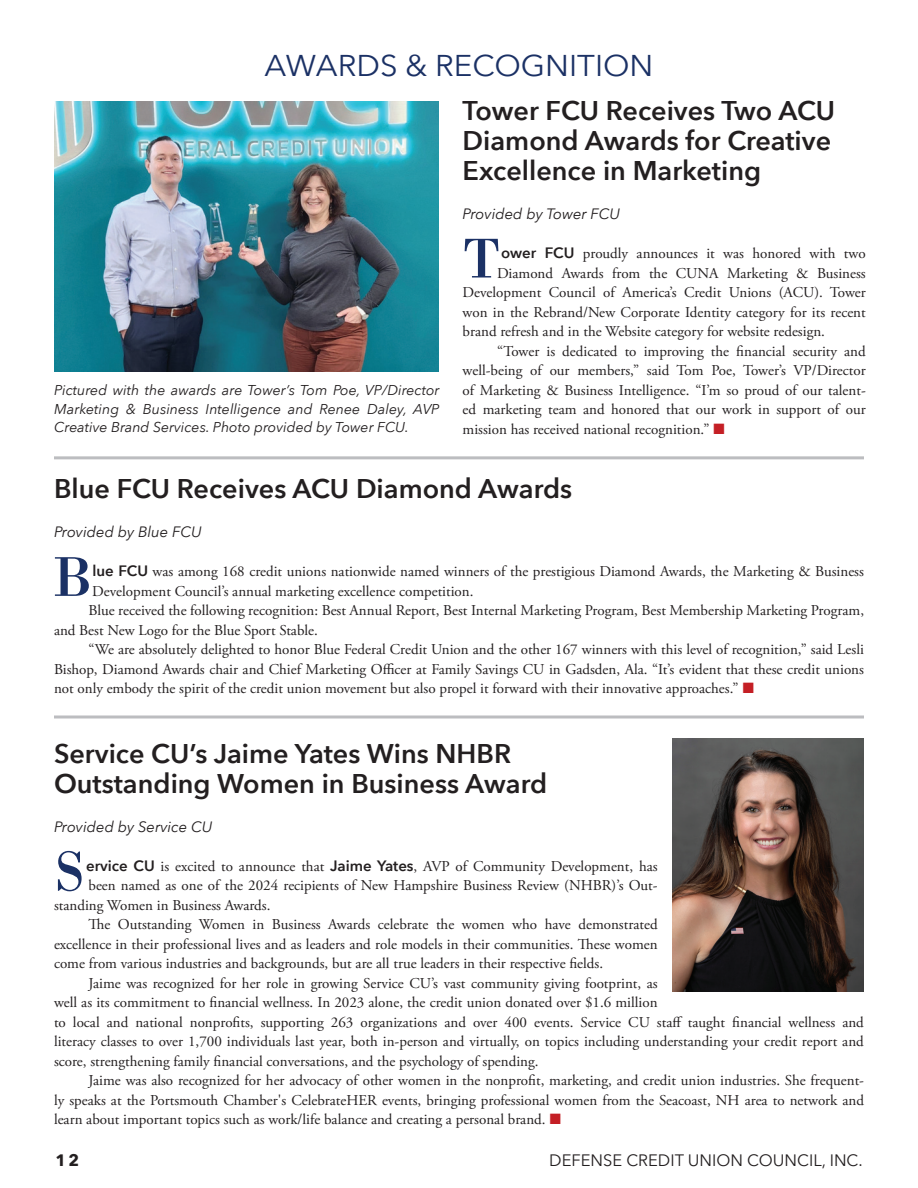
<style>
.page{position:relative;width:918px;height:1188px;background:#fff}
.page>*{position:absolute;margin:0;border:0;box-sizing:border-box;transform-origin:0 0}
.t1{font:57.9px "Bodoni LT Pro";color:#1b3165}
.t2{font:30px "Avenir Next";color:#1b3165;scale:1.04 1}
.t3{font:600 27px/30px "Avenir Next";color:#231f20}
.t4{font:16.5px "Avenir Next";color:#231f20}
.t5{font:700 16.5px "Avenir Next";color:#231f20}
.t6{font:15px "Adobe Garamond Pro";color:#231f20}
.t7{font:italic 15px "Avenir Next";color:#231f20}
.t8{font:italic 14.25px/18.8px "Avenir Next";color:#231f20;text-align:justify}
.s1{font-family:"Avenir Next";font-weight:600}
.s2{color:#c41f25}
</style>
<div class="page">
<img style="left:54px;top:101px;width:384px;height:270px">
<hr style="left:54px;top:456px;width:810px;height:3px;background:#bcbdc0">
<hr style="left:54px;top:716px;width:810px;height:2px;background:#bcbdc0">
<img style="left:673px;top:739px;width:191px;height:252px">
<h2 class="t2" style="left:265px;top:40px;width:376px">AWARDS &amp; RECOGNITION</h2>
<p class="t8" style="left:54px;top:380px;width:387px">Pictured with the awards are Tower’s Tom Poe, VP/Director Marketing &amp; Business Intelligence and Renee Daley, AVP Creative Brand Services. Photo provided by Tower FCU.</p>
<h3 class="t3" style="left:463px;top:95px;width:374px">Tower FCU Receives Two ACU<br>Diamond Awards for Creative<br>Excellence in Marketing</h3>
<p class="t7" style="left:463px;top:201px;width:159px">Provided by Tower FCU</p>
<h1 class="t1" style="left:463px;top:223px;width:39px">T</h1>
<p class="t6" style="left:501px;top:244px;width:366px"><span class="s1">ower FCU</span> proudly announces it was honored with two</p>
<p class="t6" style="left:497px;top:264px;width:370px">Diamond Awards from the CUNA Marketing &amp; Business</p>
<p class="t6" style="left:463px;top:283px;width:405px">Development Council of America’s Credit Unions (ACU). Tower</p>
<p class="t6" style="left:463px;top:303px;width:405px">won in the Rebrand/New Corporate Identity category for its recent</p>
<p class="t6" style="left:463px;top:322px;width:364px">brand refresh and in the Website category for website redesign.</p>
<p class="t6" style="left:497px;top:342px;width:370px">“Tower is dedicated to improving the financial security and</p>
<p class="t6" style="left:463px;top:361px;width:405px">well-being of our members,” said Tom Poe, Tower’s VP/Director</p>
<p class="t6" style="left:463px;top:381px;width:405px">of Marketing &amp; Business Intelligence. “I’m so proud of our talent-</p>
<p class="t6" style="left:463px;top:400px;width:405px">ed marketing team and honored that our work in support of our</p>
<p class="t6" style="left:463px;top:420px;width:264px">mission has received national recognition.” <span class="s2">■</span></p>
<h3 class="t3" style="left:54px;top:473px;width:520px">Blue FCU Receives ACU Diamond Awards</h3>
<p class="t7" style="left:54px;top:519px;width:149px">Provided by Blue FCU</p>
<h1 class="t1" style="left:54px;top:541px;width:39px">B</h1>
<p class="t6" style="left:92px;top:563px;width:773px"><span class="s1">lue FCU</span> was among 168 credit unions nationwide named winners of the prestigious Diamond Awards, the Marketing &amp; Business</p>
<p class="t6" style="left:92px;top:582px;width:383px">Development Council’s annual marketing excellence competition.</p>
<p class="t6" style="left:89px;top:602px;width:777px">Blue received the following recognition: Best Annual Report, Best Internal Marketing Program, Best Membership Marketing Program,</p>
<p class="t6" style="left:54px;top:621px;width:265px">and Best New Logo for the Blue Sport Stable.</p>
<p class="t6" style="left:89px;top:641px;width:777px">“We are absolutely delighted to honor Blue Federal Credit Union and the other 167 winners with this level of recognition,” said Lesli</p>
<p class="t6" style="left:54px;top:660px;width:812px">Bishop, Diamond Awards chair and Chief Marketing Officer at Family Savings CU in Gadsden, Ala. “It’s evident that these credit unions</p>
<p class="t6" style="left:54px;top:680px;width:702px">not only embody the spirit of the credit union movement but also propel it forward with their innovative approaches.” <span class="s2">■</span></p>
<h3 class="t3" style="left:54px;top:738px;width:495px">Service CU’s Jaime Yates Wins NHBR<br>Outstanding Women in Business Award</h3>
<p class="t7" style="left:54px;top:814px;width:160px">Provided by Service CU</p>
<h1 class="t1" style="left:54px;top:836px;width:33px">S</h1>
<p class="t6" style="left:86px;top:857px;width:573px"><span class="s1">ervice CU</span> is excited to announce that <span class="s1">Jaime Yates</span>, AVP of Community Development, has</p>
<p class="t6" style="left:89px;top:877px;width:571px">been named as one of the 2024 recipients of New Hampshire Business Review (NHBR)’s Out-</p>
<p class="t6" style="left:54px;top:896px;width:218px">standing Women in Business Awards.</p>
<p class="t6" style="left:89px;top:916px;width:571px">The Outstanding Women in Business Awards celebrate the women who have demonstrated</p>
<p class="t6" style="left:54px;top:935px;width:605px">excellence in their professional lives and as leaders and role models in their communities. These women</p>
<p class="t6" style="left:54px;top:955px;width:551px">come from various industries and backgrounds, but are all true leaders in their respective fields.</p>
<p class="t6" style="left:89px;top:974px;width:571px">Jaime was recognized for her role in growing Service CU’s vast community giving footprint, as</p>
<p class="t6" style="left:54px;top:994px;width:605px">well as its commitment to financial wellness. In 2023 alone, the credit union donated over $1.6 million</p>
<p class="t6" style="left:54px;top:1013px;width:811px">to local and national nonprofits, supporting 263 organizations and over 400 events. Service CU staff taught financial wellness and</p>
<p class="t6" style="left:54px;top:1033px;width:811px">literacy classes to over 1,700 individuals last year, both in-person and virtually, on topics including understanding your credit report and</p>
<p class="t6" style="left:54px;top:1052px;width:486px">score, strengthening family financial conversations, and the psychology of spending.</p>
<p class="t6" style="left:89px;top:1072px;width:777px">Jaime was also recognized for her advocacy of other women in the nonprofit, marketing, and credit union industries. She frequent-</p>
<p class="t6" style="left:54px;top:1091px;width:812px">ly speaks at the Portsmouth Chamber's CelebrateHER events, bringing professional women from the Seacoast, NH area to network and</p>
<p class="t6" style="left:54px;top:1111px;width:508px">learn about important topics such as work/life balance and creating a personal brand. <span class="s2">■</span></p>
<p class="t5" style="left:56px;top:1146px;width:25px">12</p>
<p class="t4" style="left:549px;top:1146px;width:315px">DEFENSE CREDIT UNION COUNCIL, INC.</p>
</div>
